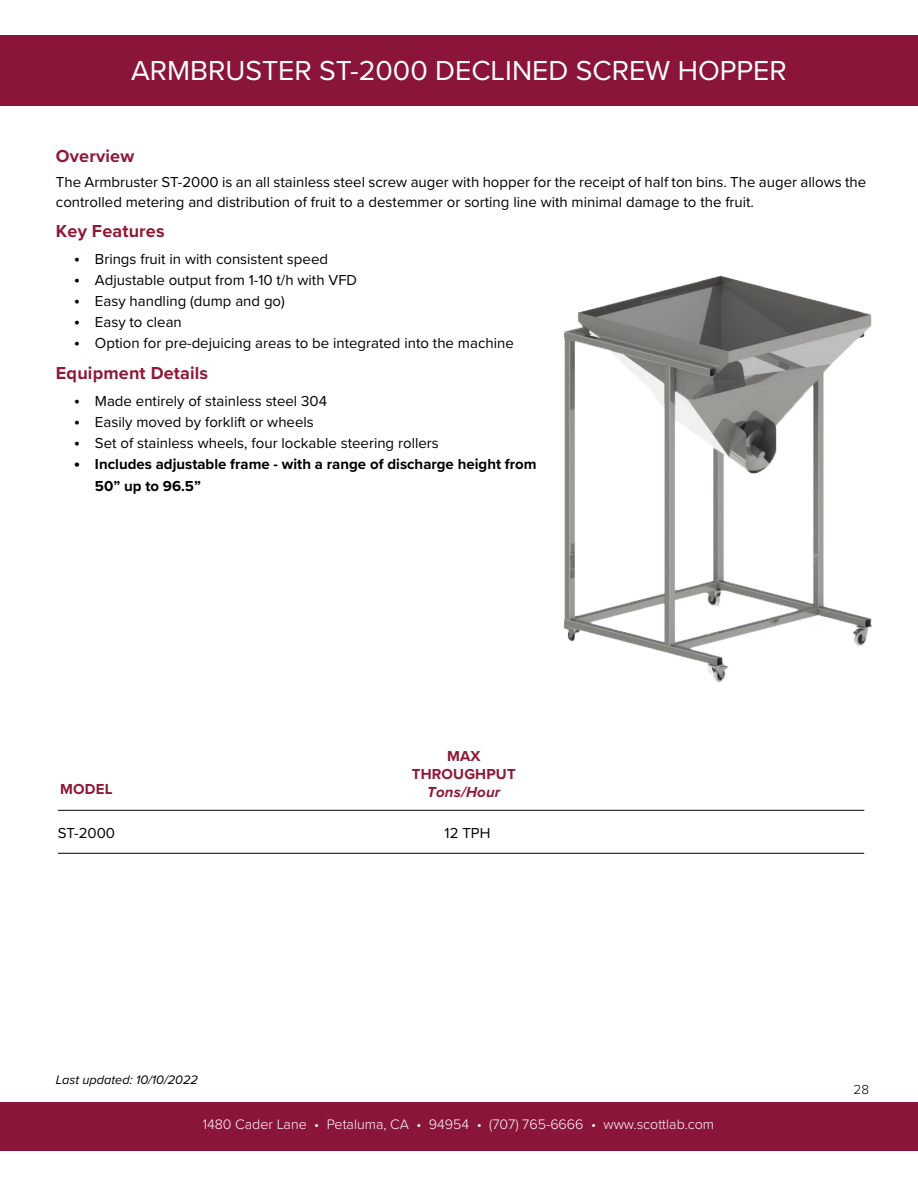
<style>
.page{position:relative;width:918px;height:1188px;background:#fff}
.page>*{position:absolute;margin:0;border:0;box-sizing:border-box;transform-origin:0 0}
.t1{font:28.5px "Proxima Nova";color:#fff}
.t2{font:700 18px "Proxima Nova";letter-spacing:.01em;color:#8f1838}
.t3{font:15px/19.5px "Proxima Nova";color:#000}
.t4{font:700 15px/21.6px "Proxima Nova";color:#000}
.t5{font:700 15px/18px "Proxima Nova";letter-spacing:.01em;color:#8f1838;text-align:center}
.t6{font:italic 700 15px "Proxima Nova";letter-spacing:.01em;color:#8f1838}
.t7{font:300 14.25px "Proxima Nova";color:#fff}
.t8{font:300 13.5px "Proxima Nova";color:#000}
.t9{font:italic 12.75px "Proxima Nova";color:#000}
.s1{font-size:18px}
</style>
<div class="page">
<div style="left:0;top:35px;width:918px;height:71px;background:#8a1538"></div>
<div style="left:0;top:1102px;width:918px;height:49px;background:#8a1538"></div>
<hr style="left:58px;top:810px;width:806px;height:1px;background:#000">
<hr style="left:58px;top:853px;width:806px;height:1px;background:#000">
<img style="left:563px;top:275px;width:308px;height:408px">
<h1 class="t1" style="left:131px;top:50px;width:657px">ARMBRUSTER ST-2000 DECLINED SCREW HOPPER</h1>
<p class="t2" style="left:56px;top:142px;width:80px">Overview</p>
<p class="t3" style="left:56px;top:172px;width:812px">The Armbruster ST-2000 is an all stainless steel screw auger with hopper for the receipt of half ton bins. The auger allows the controlled metering and distribution of fruit to a destemmer or sorting line with minimal damage to the fruit.</p>
<p class="t2" style="left:56px;top:218px;width:110px">Key Features</p>
<p class="t3" style="left:74px;top:249px;width:256px"><span class="s1">•</span> Brings fruit in with consistent speed</p>
<p class="t3" style="left:74px;top:270px;width:285px"><span class="s1">•</span> Adjustable output from 1-10 t/h with VFD</p>
<p class="t3" style="left:74px;top:291px;width:212px"><span class="s1">•</span> Easy handling (dump and go)</p>
<p class="t3" style="left:74px;top:312px;width:109px"><span class="s1">•</span> Easy to clean</p>
<p class="t3" style="left:74px;top:333px;width:441px"><span class="s1">•</span> Option for pre-dejuicing areas to be integrated into the machine</p>
<p class="t2" style="left:56px;top:360px;width:154px">Equipment Details</p>
<p class="t3" style="left:74px;top:391px;width:255px"><span class="s1">•</span> Made entirely of stainless steel 304</p>
<p class="t3" style="left:74px;top:412px;width:241px"><span class="s1">•</span> Easily moved by forklift or wheels</p>
<p class="t3" style="left:74px;top:433px;width:366px"><span class="s1">•</span> Set of stainless wheels, four lockable steering rollers</p>
<p class="t4" style="left:95px;top:453px;width:443px;text-indent:-21px"><span class="s1">•</span> Includes adjustable frame - with a range of discharge height from<br>50” up to 96.5”</p>
<p class="t5" style="left:60px;top:780px;width:54px">MODEL</p>
<p class="t5" style="left:412px;top:747px;width:105px">MAX<br>THROUGHPUT</p>
<p class="t6" style="left:427px;top:781px;width:74px">Tons/Hour</p>
<p class="t3" style="left:58px;top:822px;width:59px">ST-2000</p>
<p class="t3" style="left:445px;top:822px;width:47px">12 TPH</p>
<p class="t9" style="left:56px;top:1070px;width:144px">Last updated: 10/10/2022</p>
<p class="t7" style="left:203px;top:1113px;width:513px">1480 Cader Lane • Petaluma, CA • 94954 • (707) 765-6666 • www.scottlab.com</p>
<p class="t8" style="left:854px;top:1079px;width:17px">28</p>
</div>
